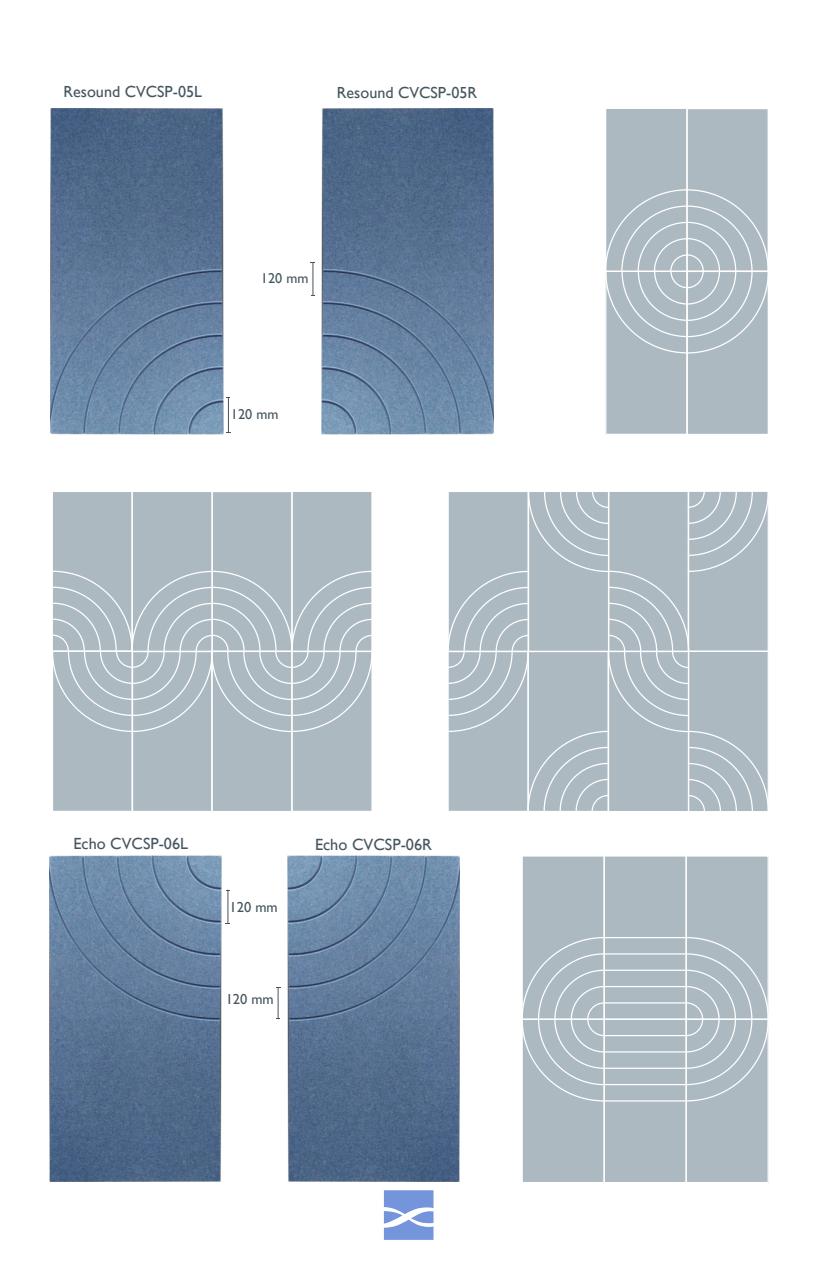
<style>
.page{position:relative;width:815px;height:1276px;background:#fff}
.page>*{position:absolute;margin:0;border:0;box-sizing:border-box;transform-origin:0 0}
.t1{font:16.25px "Gill Sans";color:#45555f}
.t2{font:16px "Gill Sans";color:#45555f}
.t3{font:14.5px "Gill Sans";color:#45555f}
.t4{font:14.25px "Gill Sans";color:#45555f}
</style>
<div class="page">
<img style="left:287px;top:856px;width:172px;height:325px">
<img style="left:50px;top:856px;width:172px;height:325px">
<img style="left:51px;top:109px;width:172px;height:325px">
<img style="left:322px;top:109px;width:172px;height:325px">
<svg style="left:384px;top:1190px;width:49px;height:49px"></svg>
<hr style="left:278px;top:987px;width:1px;height:32px;background:#45555f">
<hr style="left:313px;top:263px;width:1px;height:32px;background:#45555f">
<hr style="left:228px;top:398px;width:1px;height:34px;background:#45555f">
<hr style="left:227px;top:890px;width:1px;height:33px;background:#45555f">
<div style="left:52px;top:491px;width:319px;height:320px;background:#adb9c1"></div>
<div style="left:52px;top:650px;width:81px;height:162px;border:1px solid #fff"></div>
<div style="left:131px;top:651px;width:82px;height:161px;border:1px solid #fff"></div>
<div style="left:52px;top:491px;width:81px;height:161px;border:1px solid #fff"></div>
<div style="left:291px;top:491px;width:82px;height:161px;border:1px solid #fff"></div>
<div style="left:211px;top:651px;width:81px;height:161px;border:1px solid #fff"></div>
<div style="left:291px;top:650px;width:82px;height:162px;border:1px solid #fff"></div>
<div style="left:211px;top:491px;width:82px;height:161px;border:1px solid #fff"></div>
<svg style="left:52px;top:570px;width:321px;height:163px"></svg>
<div style="left:131px;top:491px;width:82px;height:161px;border:1px solid #fff"></div>
<div style="left:606px;top:108px;width:162px;height:326px;background:#adb9c1"></div>
<div style="left:605px;top:271px;width:83px;height:164px;border:1px solid #fff"></div>
<div style="left:686px;top:271px;width:83px;height:164px;border:1px solid #fff"></div>
<div style="left:686px;top:108px;width:83px;height:164px;border:1px solid #fff"></div>
<svg style="left:605px;top:189px;width:164px;height:165px"></svg>
<div style="left:605px;top:108px;width:83px;height:164px;border:1px solid #fff"></div>
<svg style="left:448px;top:492px;width:320px;height:319px;background:#b2bdc5"></svg>
<div style="left:688px;top:650px;width:81px;height:162px;border:1px solid #fff"></div>
<div style="left:522px;top:856px;width:246px;height:326px;background:#adb9c1"></div>
<div style="left:522px;top:855px;width:83px;height:165px;border:1px solid #fff"></div>
<svg style="left:522px;top:936px;width:82px;height:166px"></svg>
<div style="left:522px;top:1018px;width:83px;height:165px;border:1px solid #fff"></div>
<div style="left:686px;top:1018px;width:83px;height:165px;border:1px solid #fff"></div>
<svg style="left:687px;top:937px;width:82px;height:165px"></svg>
<div style="left:686px;top:855px;width:83px;height:165px;border:1px solid #fff"></div>
<div style="left:604px;top:1018px;width:83px;height:165px;border:1px solid #fff"></div>
<hr style="left:604px;top:1035px;width:82px;height:1px;background:#fff">
<hr style="left:604px;top:1051px;width:82px;height:1px;background:#fff">
<hr style="left:604px;top:1067px;width:82px;height:2px;background:#fff">
<hr style="left:604px;top:1084px;width:82px;height:1px;background:#fff">
<hr style="left:604px;top:1100px;width:82px;height:1px;background:#fff">
<div style="left:604px;top:855px;width:83px;height:165px;border:1px solid #fff"></div>
<hr style="left:604px;top:1002px;width:82px;height:1px;background:#fff">
<hr style="left:604px;top:986px;width:82px;height:1px;background:#fff">
<hr style="left:604px;top:969px;width:82px;height:2px;background:#fff">
<hr style="left:604px;top:953px;width:82px;height:1px;background:#fff">
<hr style="left:604px;top:937px;width:82px;height:1px;background:#fff">
<p class="t2" style="left:63px;top:83px;width:140px">Resound CVCSP-05L</p>
<p class="t2" style="left:337px;top:84px;width:142px">Resound CVCSP-05R</p>
<p class="t4" style="left:261px;top:270px;width:49px">120 mm</p>
<p class="t4" style="left:231px;top:405px;width:49px">120 mm</p>
<p class="t1" style="left:74px;top:834px;width:116px">Echo CVCSP-06L</p>
<p class="t3" style="left:230px;top:898px;width:50px">120 mm</p>
<p class="t3" style="left:226px;top:990px;width:50px">120 mm</p>
<p class="t1" style="left:315px;top:835px;width:119px">Echo CVCSP-06R</p>
</div>
